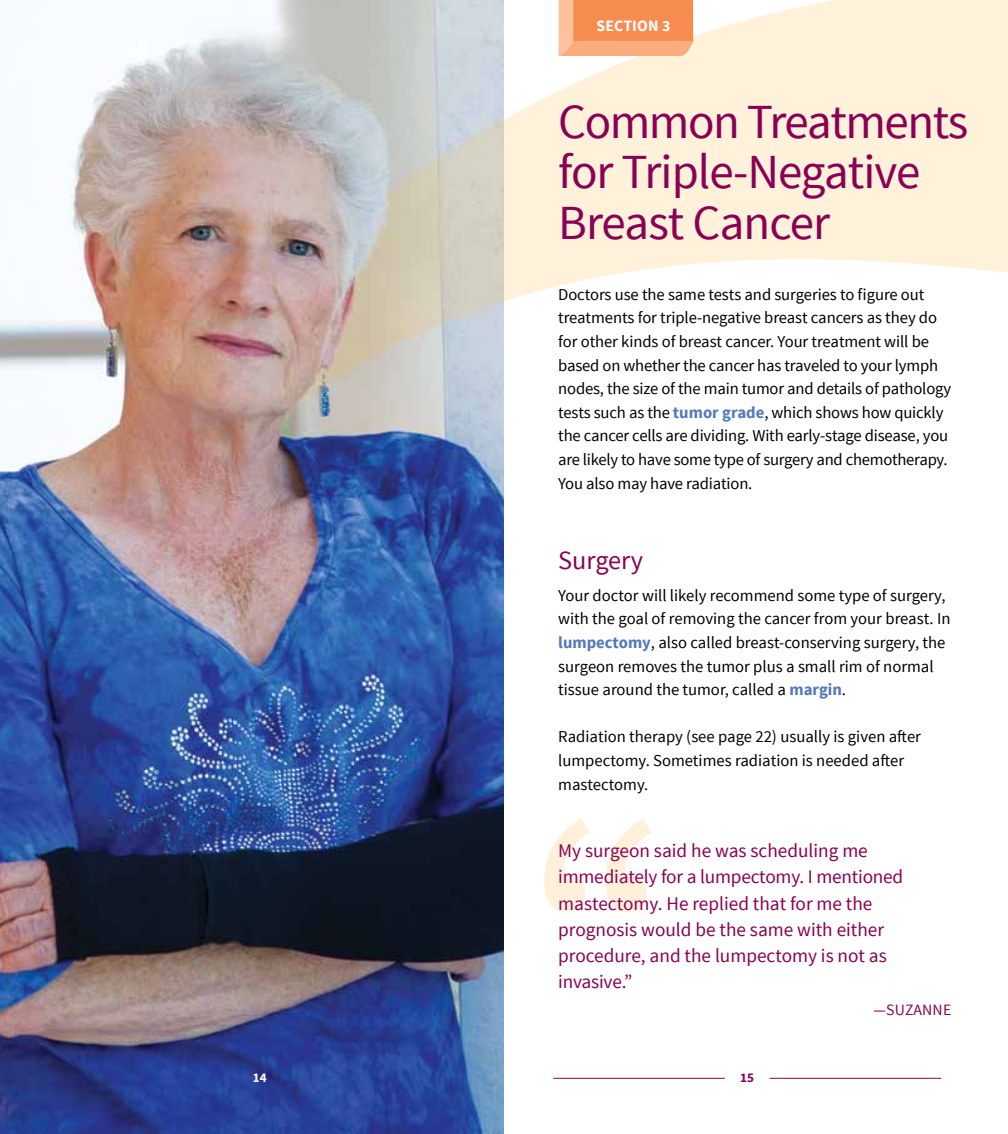
<style>
.page{position:relative;width:1008px;height:1134px;background:#fff}
.page>*{position:absolute;margin:0;border:0;box-sizing:border-box;transform-origin:0 0}
.t1{font:350px "Source Sans Pro";color:#fff1d9}
.t2{font:49px/50.8px "Source Sans Pro";letter-spacing:-.03em;color:#8a0054}
.t3{font:26.25px "Source Sans Pro";color:#8a0054}
.t4{font:19.25px/26.2px "Source Sans Pro";color:#8a0054}
.t5{font:16.62px/23.6px "Source Sans Pro";letter-spacing:-.005em;color:#000}
.t6{font:700 15.75px "Source Sans Pro";color:#fff}
.t7{font:15.75px "Source Sans Pro";color:#8a0054}
.t8{font:700 13.12px "Source Sans Pro";color:#8a0054}
.t9{font:700 13.12px "Source Sans Pro";color:#fff}
.s1{font-weight:700;color:#5279bc}
</style>
<div class="page">
<svg style="left:504px;top:0;width:504px;height:1079px"></svg>
<img style="left:0;top:0;width:504px;height:1134px">
<svg style="left:558px;top:0;width:135px;height:56px;background:#fab489"></svg>
<div style="left:573px;top:0;width:120px;height:41px;background:#f68c50"></div>
<hr style="left:553px;top:1078px;width:172px;height:1px;background:#8a0054">
<hr style="left:770px;top:1078px;width:171px;height:1px;background:#8a0054">
<p class="t9" style="left:253px;top:1069px;width:15px">14</p>
<p class="t6" style="left:597px;top:15px;width:10px">sect</p>
<p class="t6" style="left:632px;top:15px;width:40px">ion 3</p>
<h2 class="t2" style="left:558px;top:97px;width:412px">Common Treatments for Triple-Negative<br>Breast Cancer</h2>
<p class="t5" style="left:558px;top:283px;width:394px">Doctors use the same tests and surgeries to figure out treatments for triple-negative breast cancers as they do for other kinds of breast cancer. Your treatment will be based on whether the cancer has traveled to your lymph nodes, the size of the main tumor and details of pathology tests such as the <span class="s1">tumor grade</span>, which shows how quickly the cancer cells are dividing. With early-stage disease, you are likely to have some type of surgery and chemotherapy.<br>You also may have radiation.</p>
<h3 class="t3" style="left:558px;top:544px;width:86px">Surgery</h3>
<p class="t5" style="left:558px;top:584px;width:394px">Your doctor will likely recommend some type of surgery, with the goal of removing the cancer from your breast. In <span class="s1">lumpectomy</span>, also called breast-conserving surgery, the surgeon removes the tumor plus a small rim of normal tissue around the tumor, called a <span class="s1">margin</span>.</p>
<p class="t5" style="left:558px;top:725px;width:364px">Radiation therapy (see page 22) usually is given after lumpectomy. Sometimes radiation is needed after mastectomy.</p>
<h1 class="t1" style="left:524px;top:729px;width:150px">“</h1>
<p class="t4" style="left:558px;top:838px;width:347px">My surgeon said he was scheduling me immediately for a lumpectomy. I mentioned mastectomy. He replied that for me the prognosis would be the same with either procedure, and the lumpectomy is not as invasive.”</p>
<p class="t7" style="left:873px;top:1000px;width:51px">—Suzanne</p>
<p class="t8" style="left:740px;top:1069px;width:15px">15</p>
</div>
